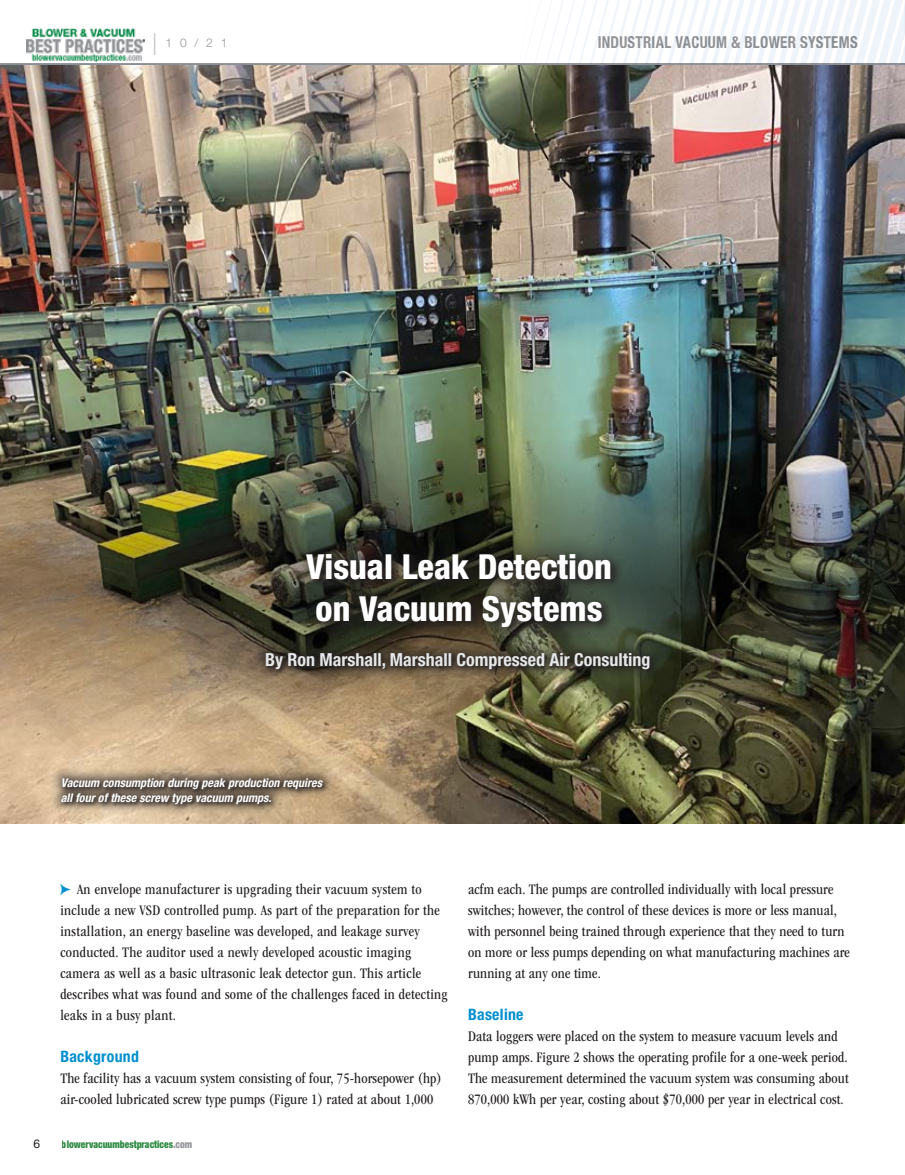
<style>
.page{position:relative;width:905px;height:1175px;background:#fff}
.page>*{position:absolute;margin:0;border:0;box-sizing:border-box;transform-origin:0 0}
.t1{font:800 condensed 34.5px/42px "Helvetica Neue LT Pro";color:#fff}
.t2{font:300 condensed 30px "Helvetica Neue LT Pro";color:#c7c8ca;scale:.9 1}
.t3{font:700 condensed 18px "Helvetica Neue LT Pro";color:#e6e7e8}
.t4{font:700 condensed 16.5px "Helvetica Neue LT Pro";letter-spacing:.02em;color:#939598;scale:.9 1}
.t5{font:700 condensed 15.75px "Helvetica Neue LT Pro";letter-spacing:.02em;color:#008fd0}
.t6{font:condensed 15px/21px "ITC Garamond Std";letter-spacing:.01em;color:#231f20}
.t7{font:italic 700 condensed 12px/15px "Helvetica Neue LT Pro";color:#fff}
.t8{font:300 12px "Helvetica Neue LT Pro";color:#939598}
.t9{font:12px "Helvetica Neue LT Pro";color:#231f20}
.t10{font:900 condensed 10.5px "Helvetica Neue LT Pro";color:#2f8b43;scale:.9 1}
.s1{font-family:"Pointers";font-stretch:normal;color:#008fd0}
.s2{color:#939598}
</style>
<div class="page">
<img style="left:0;top:135px;width:904px;height:688px">
<img style="left:0;top:437px;width:904px;height:300px">
<img style="left:0;top:0;width:905px;height:135px">
<div style="left:284px;top:530px;width:349px;height:119px;background:#231f20;opacity:.5"></div>
<div style="left:253px;top:640px;width:409px;height:41px;background:#231f20;opacity:.75"></div>
<div style="left:49px;top:765px;width:286px;height:51px;background:#231f20;opacity:.75"></div>
<img style="left:26px;top:27px;width:118px;height:35px">
<hr style="left:0;top:64px;width:904px;height:1px;background:#939598">
<h2 class="t2" style="left:152px;top:27px;width:8px">|</h2>
<p class="t8" style="left:165px;top:36px;width:63px">10/21</p>
<p class="t4" style="left:597px;top:32px;width:290px">INDUSTRIAL VACUUM &amp; BLOWER SYSTEMS</p>
<h1 class="t1" style="left:306px;top:545px;width:307px">Visual Leak Detection on Vacuum Systems</h1>
<p class="t3" style="left:265px;top:648px;width:386px">By Ron Marshall, Marshall Compressed Air Consulting</p>
<p class="t7" style="left:61px;top:775px;width:263px">Vacuum consumption during peak production requires all four of these screw type vacuum pumps.</p>
<p class="t6" style="left:60px;top:879px;width:389px"><span class="s1">c</span> An envelope manufacturer is upgrading their vacuum system to include a new VSD controlled pump. As part of the preparation for the installation, an energy baseline was developed, and leakage survey conducted. The auditor used a newly developed acoustic imaging camera as well as a basic ultrasonic leak detector gun. This article describes what was found and some of the challenges faced in detecting leaks in a busy plant.</p>
<p class="t5" style="left:60px;top:1047px;width:80px">Background</p>
<p class="t6" style="left:60px;top:1068px;width:383px">The facility has a vacuum system consisting of four, 75-horsepower (hp) air-cooled lubricated screw type pumps (Figure 1) rated at about 1,000</p>
<p class="t9" style="left:33px;top:1136px;width:8px">6</p>
<p class="t10" style="left:62px;top:1137px;width:146px">blowervacuumbestpractices<span class="s2">.com</span></p>
<p class="t6" style="left:468px;top:879px;width:383px">acfm each. The pumps are controlled individually with local pressure switches; however, the control of these devices is more or less manual, with personnel being trained through experience that they need to turn on more or less pumps depending on what manufacturing machines are running at any one time.</p>
<p class="t5" style="left:468px;top:1005px;width:57px">Baseline</p>
<p class="t6" style="left:468px;top:1026px;width:382px">Data loggers were placed on the system to measure vacuum levels and pump amps. Figure 2 shows the operating profile for a one-week period.<br>The measurement determined the vacuum system was consuming about 870,000 kWh per year, costing about $70,000 per year in electrical cost.</p>
</div>
